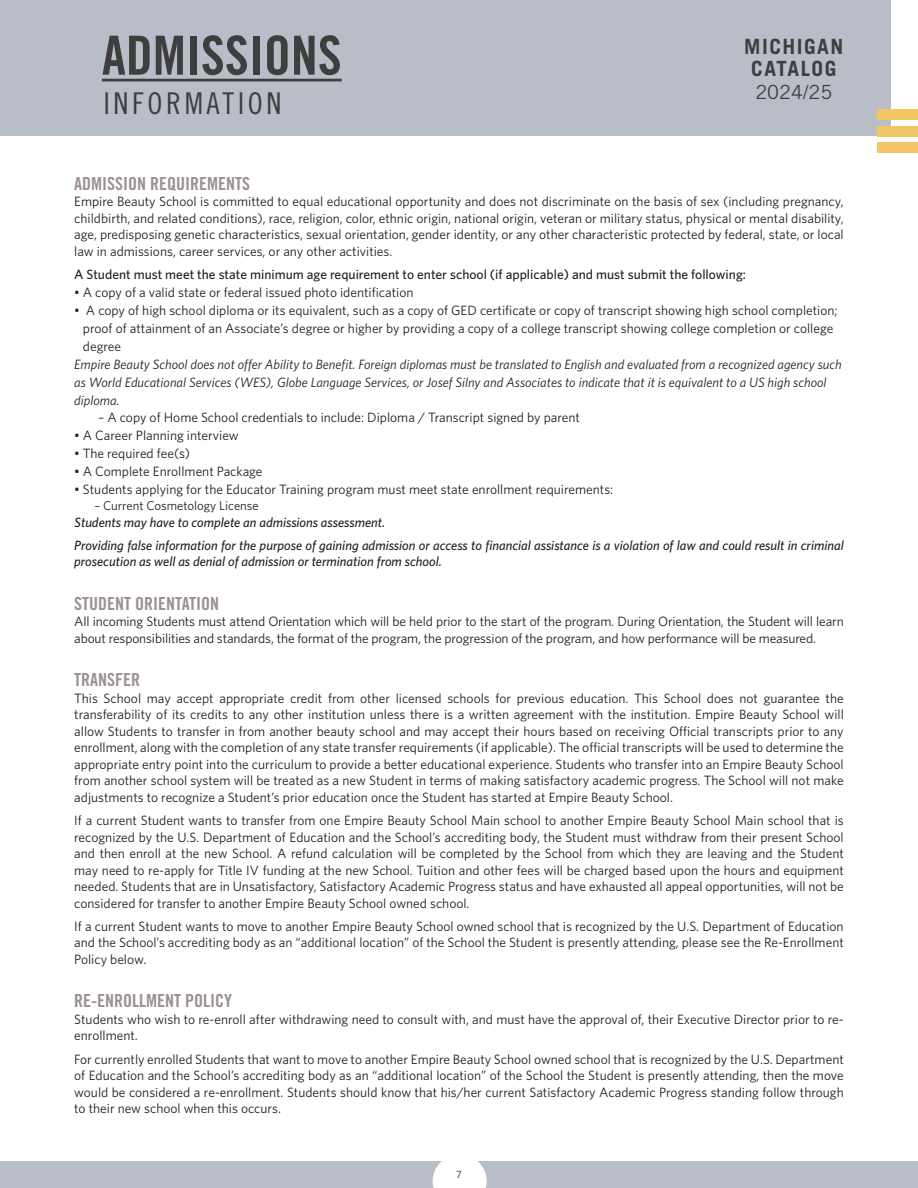
<style>
.page{position:relative;width:918px;height:1188px;background:#fff}
.page>*{position:absolute;margin:0;border:0;box-sizing:border-box;transform-origin:0 0}
.page_headline{font:54px "Trade Gothic LT Std Bd Cn 20";color:#3e3e3f}
.page_headline-2{font:30px "Trade Gothic LT Std Cn 18";letter-spacing:.12em;color:#3e3e3f}
.t1{font:700 21px/22.5px "Trade Gothic LT Std";letter-spacing:.07em;color:#3e3e3f;text-align:center}
.t2{font:19.5px "Trade Gothic LT Std";color:#3e3e3f}
.body_copy{font:18px "Trade Gothic LT Std Bd Cn 20";color:#9c9096}
.body_copy-2{font:13.5px/16.5px "Whitney";color:#231f20;text-align:justify}
.body_copy-3{font:italic 13.5px/18px "Whitney";color:#231f20}
.body_copy-4{font:italic 500 13.5px/16.5px "Whitney";color:#231f20}
.body_copy-5{font:500 13.5px "Whitney";color:#231f20}
.body_copy-6{font:12.75px "Whitney";color:#231f20}
.t3{font:10.5px "Whitney";color:#231f20}
</style>
<div class="page">
<div style="left:0;top:1161px;width:918px;height:27px;background:#b9bdc7"></div>
<svg style="left:433px;top:1161px;width:54px;height:27px"></svg>
<div style="left:0;top:0;width:891px;height:136px;background:#b9bdc7"></div>
<div style="left:878px;top:126px;width:40px;height:10px;background:#f3c764"></div>
<div style="left:878px;top:109px;width:40px;height:11px;background:#f3c764"></div>
<div style="left:878px;top:143px;width:40px;height:10px;background:#f3c764"></div>
<hr style="left:102px;top:79px;width:240px;height:2px;background:#3e3e3f">
<p class="page_headline" style="left:102px;top:23px;width:241px">ADMISSIONS</p>
<p class="page_headline-2" style="left:103px;top:86px;width:180px">INFORMATION</p>
<h3 class="t1" style="left:744px;top:35px;width:100px">MICHIGAN<br>CATALOG</h3>
<h3 class="t2" style="left:755px;top:80px;width:78px">2024/25</h3>
<p class="body_copy" style="left:74px;top:172px;width:177px">ADMISSION REQUIREMENTS</p>
<p class="body_copy-2" style="left:74px;top:193px;width:771px">Empire Beauty School is committed to equal educational opportunity and does not discriminate on the basis of sex (including pregnancy, childbirth, and related conditions), race, religion, color, ethnic origin, national origin, veteran or military status, physical or mental disability, age, predisposing genetic characteristics, sexual orientation, gender identity, or any other characteristic protected by federal, state, or local law in admissions, career services, or any other activities.</p>
<p class="body_copy-5" style="left:74px;top:265px;width:673px">A Student must meet the state minimum age requirement to enter school (if applicable) and must submit the following:</p>
<p class="body_copy-2" style="left:74px;top:284px;width:341px">• A copy of a valid state or federal issued photo identification</p>
<p class="body_copy-2" style="left:83px;top:301px;width:756px;line-height:18px;text-align:left;text-indent:-9px">• A copy of high school diploma or its equivalent, such as a copy of GED certificate or copy of transcript showing high school completion; proof of attainment of an Associate’s degree or higher by providing a copy of a college transcript showing college completion or college degree</p>
<p class="body_copy-3" style="left:74px;top:355px;width:769px">Empire Beauty School does not offer Ability to Benefit. Foreign diplomas must be translated to English and evaluated from a recognized agency such as World Educational Services (WES), Globe Language Services, or Josef Silny and Associates to indicate that it is equivalent to a US high school diploma.</p>
<p class="body_copy-2" style="left:98px;top:408px;width:483px">– A copy of Home School credentials to include: Diploma / Transcript signed by parent</p>
<p class="body_copy-2" style="left:74px;top:426px;width:166px">• A Career Planning interview</p>
<p class="body_copy-2" style="left:74px;top:444px;width:117px">• The required fee(s)</p>
<p class="body_copy-2" style="left:74px;top:462px;width:190px">• A Complete Enrollment Package</p>
<p class="body_copy-2" style="left:74px;top:480px;width:541px">• Students applying for the Educator Training program must meet state enrollment requirements:</p>
<p class="body_copy-6" style="left:94px;top:497px;width:166px">– Current Cosmetology License</p>
<p class="body_copy-4" style="left:74px;top:513px;width:312px">Students may have to complete an admissions assessment.</p>
<p class="body_copy-4" style="left:74px;top:537px;width:771px">Providing false information for the purpose of gaining admission or access to financial assistance is a violation of law and could result in criminal prosecution as well as denial of admission or termination from school.</p>
<p class="body_copy" style="left:74px;top:592px;width:146px">STUDENT ORIENTATION</p>
<p class="body_copy-2" style="left:74px;top:613px;width:771px">All incoming Students must attend Orientation which will be held prior to the start of the program. During Orientation, the Student will learn about responsibilities and standards, the format of the program, the progression of the program, and how performance will be measured.</p>
<p class="body_copy" style="left:74px;top:669px;width:67px">TRANSFER</p>
<p class="body_copy-2" style="left:74px;top:689px;width:771px">This School may accept appropriate credit from other licensed schools for previous education. This School does not guarantee the transferability of its credits to any other institution unless there is a written agreement with the institution. Empire Beauty School will allow Students to transfer in from another beauty school and may accept their hours based on receiving Official transcripts prior to any enrollment, along with the completion of any state transfer requirements (if applicable). The official transcripts will be used to determine the appropriate entry point into the curriculum to provide a better educational experience. Students who transfer into an Empire Beauty School from another school system will be treated as a new Student in terms of making satisfactory academic progress. The School will not make adjustments to recognize a Student’s prior education once the Student has started at Empire Beauty School.</p>
<p class="body_copy-2" style="left:74px;top:812px;width:771px">If a current Student wants to transfer from one Empire Beauty School Main school to another Empire Beauty School Main school that is recognized by the U.S. Department of Education and the School’s accrediting body, the Student must withdraw from their present School and then enroll at the new School. A refund calculation will be completed by the School from which they are leaving and the Student may need to re-apply for Title IV funding at the new School. Tuition and other fees will be charged based upon the hours and equipment needed. Students that are in Unsatisfactory, Satisfactory Academic Progress status and have exhausted all appeal opportunities, will not be considered for transfer to another Empire Beauty School owned school.</p>
<p class="body_copy-2" style="left:74px;top:917px;width:771px">If a current Student wants to move to another Empire Beauty School owned school that is recognized by the U.S. Department of Education and the School’s accrediting body as an “additional location” of the School the Student is presently attending, please see the Re-Enrollment Policy below.</p>
<p class="body_copy" style="left:74px;top:990px;width:159px">RE-ENROLLMENT POLICY</p>
<p class="body_copy-2" style="left:74px;top:1010px;width:771px">Students who wish to re-enroll after withdrawing need to consult with, and must have the approval of, their Executive Director prior to re&shy;enrollment.</p>
<p class="body_copy-2" style="left:74px;top:1050px;width:771px">For currently enrolled Students that want to move to another Empire Beauty School owned school that is recognized by the U.S. Department of Education and the School’s accrediting body as an “additional location” of the School the Student is presently attending, then the move would be considered a re-enrollment. Students should know that his/her current Satisfactory Academic Progress standing follow through to their new school when this occurs.</p>
<p class="t3" style="left:456px;top:1167px;width:7px">7</p>
</div>
